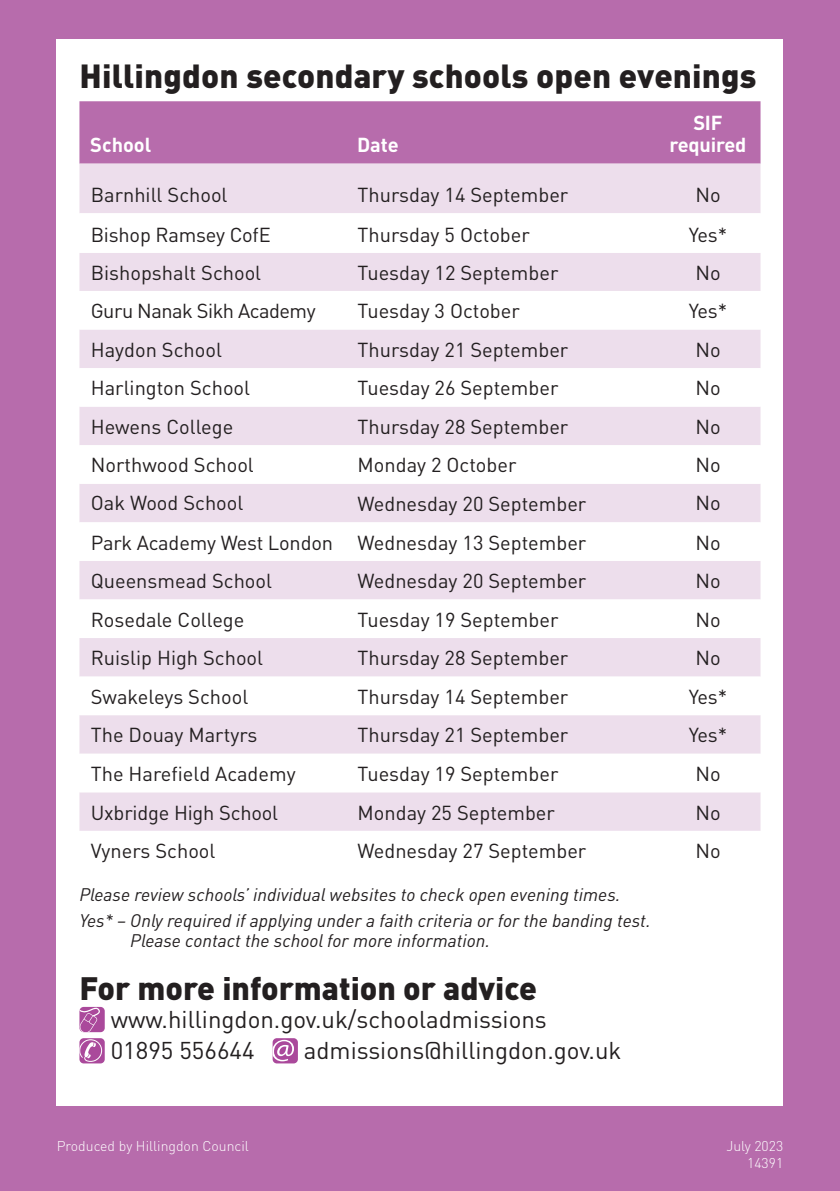
<style>
.page{position:relative;width:840px;height:1191px;background:#fff}
.page>*{position:absolute;margin:0;border:0;box-sizing:border-box;transform-origin:0 0}
.Heading{font:900 33px "DINOT";letter-spacing:.005em;color:#231f20}
.Heading-2{font:900 32px "DINOT";color:#231f20}
.Contact_details{font:24px "DINOT";color:#231f20}
.Body_text{font:20px "DINOT";color:#231f20}
.Body_text-2{font:700 20px/22px "DINOT";letter-spacing:-.01em;color:#fff;text-align:center}
.Body_text-3{font:20px "DINOT";letter-spacing:-.025em;color:#231f20}
.Body_text-4{font:italic 18px/20px "DINOT";color:#231f20}
.t1{font:300 14px "DINOT";color:#fff}
</style>
<div class="page">
<div style="left:0;top:0;width:839px;height:1191px;background:#b76cac"></div>
<div style="left:57px;top:57px;width:725px;height:1049px;background:#fff"></div>
<div style="left:57px;top:40px;width:725px;height:53px;background:#fff"></div>
<div style="left:79px;top:101px;width:681px;height:63px;background:#b76cac"></div>
<div style="left:79px;top:164px;width:681px;height:49px;background:#eddeec"></div>
<svg style="left:79px;top:253px;width:681px;height:578px;fill:#eddeec"></svg>
<svg style="left:79px;top:522px;width:681px;height:39px"></svg>
<div style="left:79px;top:1007px;width:26px;height:25px;background:#aa499b;border-radius:4px"></div>
<svg style="left:79px;top:1006px;width:21px;height:26px"></svg>
<svg style="left:79px;top:1038px;width:26px;height:25px"></svg>
<svg style="left:79px;top:1039px;width:23px;height:22px"></svg>
<div style="left:272px;top:1038px;width:26px;height:25px;background:#aa499b;border-radius:4px"></div>
<svg style="left:272px;top:1039px;width:22px;height:22px"></svg>
<p class="Heading" style="left:79px;top:53px;width:678px">Hillingdon secondary schools open evenings</p>
<p class="Body_text-2" style="left:90px;top:133px;width:63px">School</p>
<p class="Body_text-2" style="left:357px;top:133px;width:43px">Date</p>
<p class="Body_text-2" style="left:669px;top:111px;width:78px">SIF required</p>
<p class="Body_text" style="left:91px;top:181px;width:138px">Barnhill School</p>
<p class="Body_text" style="left:357px;top:181px;width:212px">Thursday 14 September</p>
<p class="Body_text" style="left:695px;top:181px;width:27px">No</p>
<p class="Body_text" style="left:91px;top:221px;width:181px">Bishop Ramsey CofE</p>
<p class="Body_text" style="left:357px;top:221px;width:174px">Thursday 5 October</p>
<p class="Body_text" style="left:688px;top:221px;width:40px">Yes*</p>
<p class="Body_text" style="left:91px;top:259px;width:172px">Bishopshalt School</p>
<p class="Body_text" style="left:357px;top:259px;width:202px">Tuesday 12 September</p>
<p class="Body_text" style="left:695px;top:259px;width:27px">No</p>
<p class="Body_text-3" style="left:91px;top:297px;width:226px">Guru Nanak Sikh Academy</p>
<p class="Body_text" style="left:357px;top:297px;width:164px">Tuesday 3 October</p>
<p class="Body_text" style="left:688px;top:297px;width:40px">Yes*</p>
<p class="Body_text" style="left:91px;top:336px;width:133px">Haydon School</p>
<p class="Body_text" style="left:357px;top:336px;width:212px">Thursday 21 September</p>
<p class="Body_text" style="left:695px;top:336px;width:27px">No</p>
<p class="Body_text" style="left:91px;top:374px;width:161px">Harlington School</p>
<p class="Body_text" style="left:357px;top:374px;width:202px">Tuesday 26 September</p>
<p class="Body_text" style="left:695px;top:374px;width:27px">No</p>
<p class="Body_text" style="left:91px;top:413px;width:144px">Hewens College</p>
<p class="Body_text" style="left:357px;top:413px;width:212px">Thursday 28 September</p>
<p class="Body_text" style="left:695px;top:413px;width:27px">No</p>
<p class="Body_text" style="left:91px;top:451px;width:164px">Northwood School</p>
<p class="Body_text" style="left:357px;top:451px;width:160px">Monday 2 October</p>
<p class="Body_text" style="left:695px;top:451px;width:27px">No</p>
<p class="Body_text" style="left:91px;top:489px;width:154px">Oak Wood School</p>
<p class="Body_text" style="left:357px;top:490px;width:230px">Wednesday 20 September</p>
<p class="Body_text" style="left:695px;top:489px;width:27px">No</p>
<p class="Body_text" style="left:91px;top:529px;width:243px">Park Academy West London</p>
<p class="Body_text" style="left:357px;top:529px;width:230px">Wednesday 13 September</p>
<p class="Body_text" style="left:695px;top:529px;width:27px">No</p>
<p class="Body_text" style="left:91px;top:567px;width:183px">Queensmead School</p>
<p class="Body_text" style="left:357px;top:567px;width:230px">Wednesday 20 September</p>
<p class="Body_text" style="left:695px;top:567px;width:27px">No</p>
<p class="Body_text" style="left:91px;top:606px;width:155px">Rosedale College</p>
<p class="Body_text" style="left:357px;top:606px;width:202px">Tuesday 19 September</p>
<p class="Body_text" style="left:695px;top:606px;width:27px">No</p>
<p class="Body_text" style="left:91px;top:644px;width:174px">Ruislip High School</p>
<p class="Body_text" style="left:357px;top:644px;width:212px">Thursday 28 September</p>
<p class="Body_text" style="left:695px;top:644px;width:27px">No</p>
<p class="Body_text" style="left:91px;top:683px;width:159px">Swakeleys School</p>
<p class="Body_text" style="left:357px;top:683px;width:212px">Thursday 14 September</p>
<p class="Body_text" style="left:688px;top:683px;width:40px">Yes*</p>
<p class="Body_text" style="left:91px;top:721px;width:168px">The Douay Martyrs</p>
<p class="Body_text" style="left:357px;top:721px;width:212px">Thursday 21 September</p>
<p class="Body_text" style="left:688px;top:721px;width:40px">Yes*</p>
<p class="Body_text" style="left:91px;top:760px;width:206px">The Harefield Academy</p>
<p class="Body_text" style="left:357px;top:760px;width:202px">Tuesday 19 September</p>
<p class="Body_text" style="left:695px;top:760px;width:27px">No</p>
<p class="Body_text" style="left:91px;top:798px;width:189px">Uxbridge High School</p>
<p class="Body_text" style="left:357px;top:798px;width:199px">Monday 25 September</p>
<p class="Body_text" style="left:695px;top:798px;width:27px">No</p>
<p class="Body_text" style="left:91px;top:837px;width:126px">Vyners School</p>
<p class="Body_text" style="left:357px;top:837px;width:230px">Wednesday 27 September</p>
<p class="Body_text" style="left:695px;top:837px;width:27px">No</p>
<p class="Body_text-4" style="left:79px;top:884px;width:542px">Please review schools’ individual websites to check open evening times.</p>
<p class="Body_text-4" style="left:130px;top:910px;width:521px;text-indent:-51px">Yes* – Only required if applying under a faith criteria or for the banding test.<br>Please contact the school for more information.</p>
<p class="Heading-2" style="left:79px;top:966px;width:459px">For more information or advice</p>
<p class="Contact_details" style="left:111px;top:1003px;width:437px">www.hillingdon.gov.uk/schooladmissions</p>
<p class="Contact_details" style="left:111px;top:1034px;width:145px">01895 556644</p>
<p class="Contact_details" style="left:304px;top:1034px;width:319px">admissions@hillingdon.gov.uk</p>
<p class="t1" style="left:57px;top:1136px;width:193px">Produced by Hillingdon Council</p>
<p class="t1" style="left:726px;top:1136px;width:58px">July 2023</p>
<p class="t1" style="left:746px;top:1153px;width:37px">14391</p>
</div>
